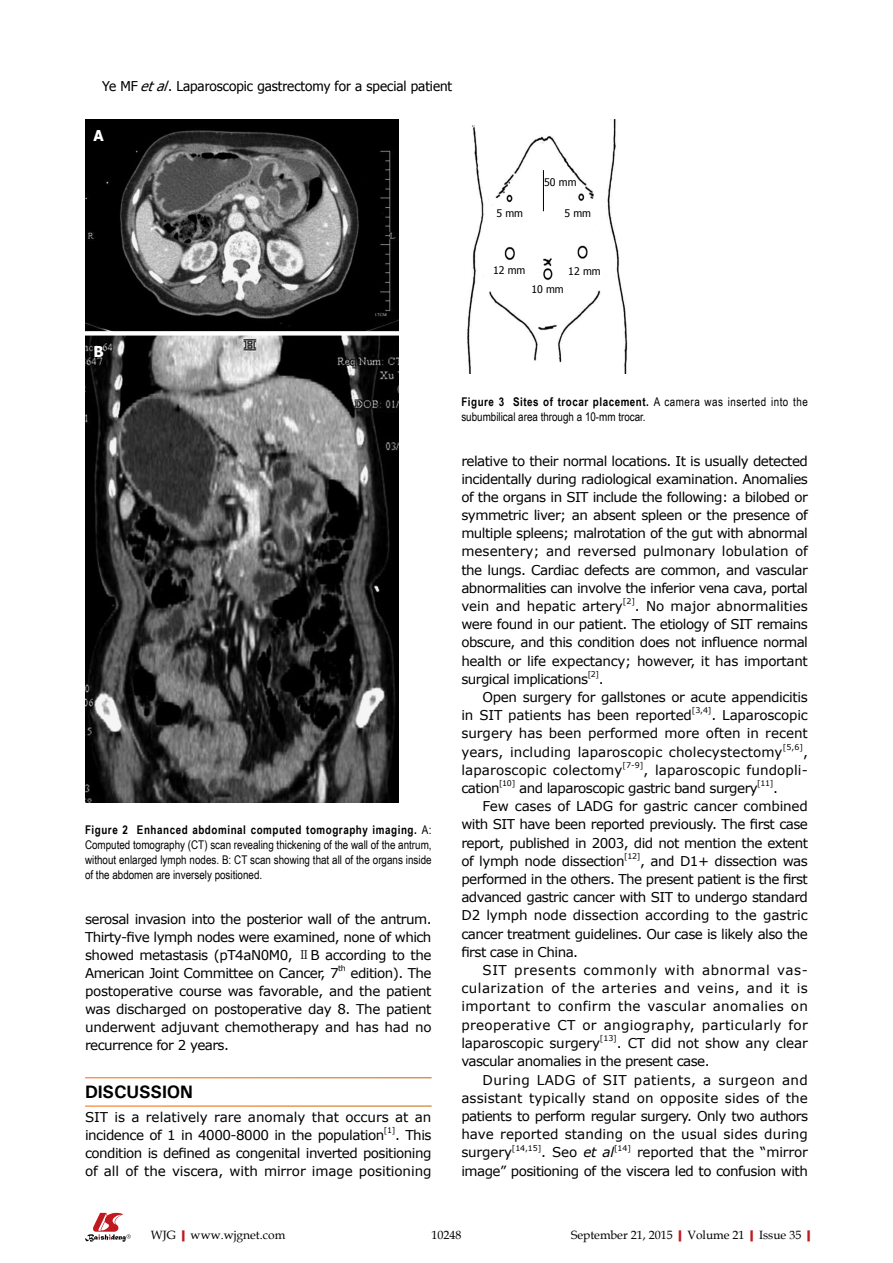
<style>
.page{position:relative;width:893px;height:1263px;background:#fff}
.page>*{position:absolute;margin:0;border:0;box-sizing:border-box;transform-origin:0 0}
.t1{font:700 18px "Univers";letter-spacing:-.01em;color:#000}
.t2{font:700 15px "Tahoma";color:#fff}
.t3{font:13.5px/18.1px "Verdana";letter-spacing:-.025em;color:#000;text-align:justify}
.t4{font:13.5px "Verdana";letter-spacing:.025em;color:#000}
.t5{font:13.5px "Verdana";letter-spacing:.01em;color:#000}
.t6{font:13.5px "Tahoma";color:#000}
.t7{font:13.5px "Verdana";letter-spacing:-.005em;color:#000}
.t8{font:13.5px "Verdana";letter-spacing:.035em;color:#000}
.t9{font:13.5px "Verdana";color:#000}
.t10{font:13.5px "Verdana";letter-spacing:.04em;color:#000}
.t11{font:12px/15px "Arial Narrow";color:#000;text-align:justify}
.t12{font:12px "Book Antiqua";color:#000}
.t13{font:10.5px "Tahoma";color:#000}
.t14{font:7.8px "Verdana";letter-spacing:-.025em;color:#000}
.s1{font-style:italic}
.s2{font-weight:700}
.s3{font-family:"Koz Min Pro";font-size:12px}
.s4{font-weight:700;color:#c01920}
</style>
<div class="page">
<svg style="left:85px;top:1213px;width:46px;height:29px"></svg>
<img style="left:85px;top:119px;width:314px;height:683px">
<svg style="left:85px;top:331px;width:314px;height:4px"></svg>
<img style="left:467px;top:119px;width:161px;height:255px">
<hr style="left:543px;top:170px;width:1px;height:41px;background:#000">
<p class="t6" style="left:102px;top:77px;width:352px">Ye MF <span class="s1">etal</span>. Laparoscopic gastrectomy for a special patient</p>
<p class="t2" style="left:94px;top:125px;width:12px">A</p>
<p class="t2" style="left:94px;top:341px;width:12px">B</p>
<p class="t11" style="left:85px;top:821px;width:348px"><span class="s2">Figure 2 Enhanced abdominal computed tomography imaging.</span> A:<br>Computed tomography (CT) scan revealing thickening of the wall of the antrum, without enlarged lymph nodes. B: CT scan showing that all of the organs inside of the abdomen are inversely positioned.</p>
<p class="t3" style="left:85px;top:909px;width:348px">serosal invasion into the posterior wall of the antrum.<br>Thirty-five lymph nodes were examined, none of which showed metastasis (pT4aN0M0, <span class="s3">Ⅱ</span>B according to the American Joint Committee on Cancer, 7</p>
<p class="t14" style="left:338px;top:963px;width:9px">th</p>
<p class="t3" style="left:85px;top:963px;width:348px;text-indent:266px">edition). The postoperative course was favorable, and the patient was discharged on postoperative day 8. The patient underwent adjuvant chemotherapy and has had no recurrence for 2 years.</p>
<p class="t1" style="left:85px;top:1081px;width:110px">DISCUSSION</p>
<p class="t3" style="left:85px;top:1107px;width:348px">SIT is a relatively rare anomaly that occurs at an incidence of 1 in 4000-8000 in the population</p>
<p class="t14" style="left:384px;top:1125px;width:13px">[1]</p>
<p class="t3" style="left:85px;top:1125px;width:348px;text-indent:310px">. This condition is defined as congenital inverted positioning of all of the viscera, with mirror image positioning</p>
<p class="t13" style="left:544px;top:175px;width:34px">50 mm</p>
<p class="t13" style="left:496px;top:207px;width:28px">5 mm</p>
<p class="t13" style="left:564px;top:206px;width:28px">5 mm</p>
<p class="t13" style="left:493px;top:263px;width:34px">12 mm</p>
<p class="t13" style="left:568px;top:264px;width:34px">12 mm</p>
<p class="t13" style="left:531px;top:282px;width:34px">10 mm</p>
<p class="t11" style="left:461px;top:394px;width:348px"><span class="s2">Figure 3 Sites of trocar placement.</span> A camera was inserted into the subumbilical area through a 10-mm trocar.</p>
<p class="t3" style="left:461px;top:451px;width:348px">relative to their normal locations. It is usually detected incidentally during radiological examination. Anomalies of the organs in SIT include the following: a bilobed or symmetric liver; an absent spleen or the presence of multiple spleens; malrotation of the gut with abnormal mesentery; and reversed pulmonary lobulation of the lungs. Cardiac defects are common, and vascular abnormalities can involve the inferior vena cava, portal vein and hepatic artery</p>
<p class="t14" style="left:623px;top:596px;width:14px">[2]</p>
<p class="t3" style="left:461px;top:596px;width:348px;text-indent:174px">. No major abnormalities were found in our patient. The etiology of SIT remains obscure, and this condition does not influence normal health or life expectancy; however, it has important surgical implications</p>
<p class="t14" style="left:588px;top:669px;width:13px">[2]</p>
<p class="t3" style="left:599px;top:669px;width:6px">.</p>
<p class="t3" style="left:483px;top:687px;width:327px">Open surgery for gallstones or acute appendicitis</p>
<p class="t3" style="left:461px;top:706px;width:232px">in SIT patients has been reported</p>
<p class="t14" style="left:692px;top:705px;width:21px">[3,4]</p>
<p class="t3" style="left:461px;top:706px;width:348px;text-indent:250px">. Laparoscopic surgery has been performed more often in recent years, including laparoscopic cholecystectomy</p>
<p class="t14" style="left:783px;top:742px;width:22px">[5,6]</p>
<p class="t3" style="left:803px;top:742px;width:6px">,</p>
<p class="t5" style="left:461px;top:761px;width:163px">laparoscopic colectomy</p>
<p class="t14" style="left:622px;top:760px;width:22px">[7-9]</p>
<p class="t5" style="left:644px;top:761px;width:164px">, laparoscopic fundopli-</p>
<p class="t3" style="left:461px;top:778px;width:40px">cation</p>
<p class="t14" style="left:499px;top:778px;width:18px">[10]</p>
<p class="t3" style="left:519px;top:778px;width:240px">and laparoscopic gastric band surgery</p>
<p class="t14" style="left:757px;top:778px;width:18px">[11]</p>
<p class="t3" style="left:773px;top:778px;width:6px">.</p>
<p class="t3" style="left:483px;top:797px;width:327px">Few cases of LADG for gastric cancer combined</p>
<p class="t3" style="left:461px;top:815px;width:348px">with SIT have been reported previously. The first case</p>
<p class="t3" style="left:461px;top:833px;width:348px">report, published in 2003, did not mention the extent</p>
<p class="t3" style="left:461px;top:851px;width:165px">of lymph node dissection</p>
<p class="t14" style="left:624px;top:851px;width:18px">[12]</p>
<p class="t3" style="left:640px;top:851px;width:169px">, and D1+ dissection was</p>
<p class="t3" style="left:461px;top:869px;width:348px">performed in the others. The present patient is the first</p>
<p class="t3" style="left:461px;top:888px;width:348px">advanced gastric cancer with SIT to undergo standard</p>
<p class="t7" style="left:461px;top:907px;width:348px">D2 lymph node dissection according to the gastric</p>
<p class="t3" style="left:461px;top:924px;width:348px">cancer treatment guidelines. Our case is likely also the</p>
<p class="t3" style="left:461px;top:942px;width:118px">first case in China.</p>
<p class="t10" style="left:483px;top:961px;width:325px">SIT presents commonly with abnormal vas-</p>
<p class="t8" style="left:461px;top:980px;width:348px">cularization of the arteries and veins, and it is</p>
<p class="t4" style="left:461px;top:998px;width:348px">important to confirm the vascular anomalies on</p>
<p class="t4" style="left:461px;top:1016px;width:348px">preoperative CT or angiography, particularly for</p>
<p class="t3" style="left:461px;top:1033px;width:140px">laparoscopic surgery</p>
<p class="t14" style="left:600px;top:1033px;width:18px">[13]</p>
<p class="t3" style="left:617px;top:1033px;width:193px">. CT did not show any clear</p>
<p class="t3" style="left:461px;top:1052px;width:250px">vascular anomalies in the present case.</p>
<p class="t4" style="left:483px;top:1071px;width:327px">During LADG of SIT patients, a surgeon and</p>
<p class="t5" style="left:461px;top:1089px;width:348px">assistant typically stand on opposite sides of the</p>
<p class="t3" style="left:461px;top:1106px;width:348px">patients to perform regular surgery. Only two authors</p>
<p class="t9" style="left:461px;top:1125px;width:348px">have reported standing on the usual sides during</p>
<p class="t3" style="left:461px;top:1143px;width:52px">surgery</p>
<p class="t14" style="left:512px;top:1143px;width:31px">[14,15]</p>
<p class="t3" style="left:541px;top:1143px;width:74px">. Seo <span class="s1">et al</span></p>
<p class="t14" style="left:614px;top:1143px;width:18px">[14]</p>
<p class="t3" style="left:461px;top:1143px;width:348px;text-align:right">reported that the “mirror<br>image” positioning of the viscera led to confusion with</p>
<p class="t12" style="left:151px;top:1226px;width:136px">WJG<span class="s4">|</span>www.wjgnet.com</p>
<p class="t12" style="left:431px;top:1226px;width:31px">10248</p>
<p class="t12" style="left:571px;top:1226px;width:246px">September 21, 2015<span class="s4">|</span>Volume 21<span class="s4">|</span>Issue 35<span class="s4">|</span></p>
</div>
